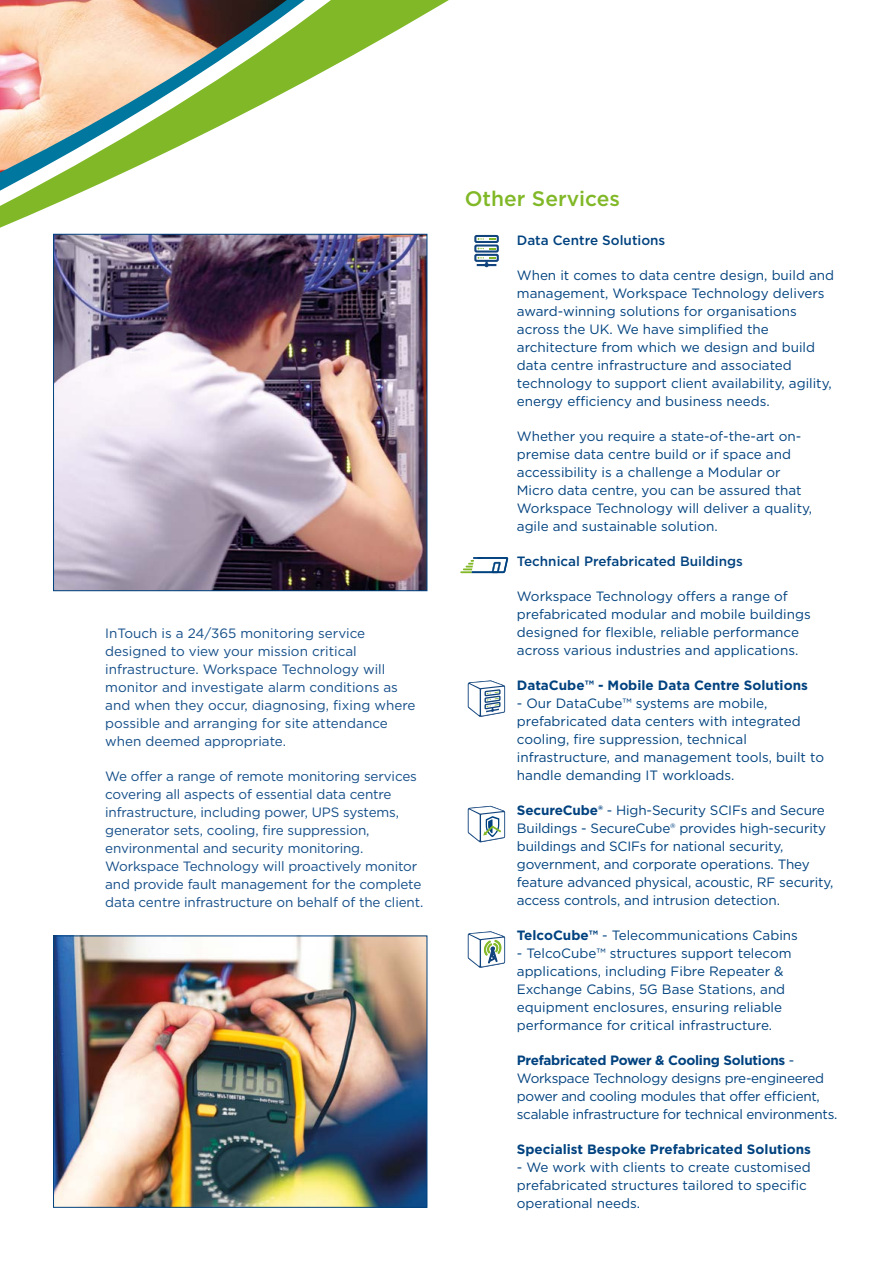
<style>
.page{position:relative;width:893px;height:1263px;background:#fff}
.page>*{position:absolute;margin:0;border:0;box-sizing:border-box;transform-origin:0 0}
.t1{font:500 21px "Gotham";color:#81b827}
.t2{font:13.5px/18px "Gotham";color:#00427f}
.t3{font:13.5px/18px "Gotham";letter-spacing:-.01em;color:#144e89}
.t4{font:13.5px/18px "Gotham";letter-spacing:-.02em;color:#00427f}
.t5{font:700 13.5px "Gotham";color:#00427f}
.t6{font:500 13.5px "Gotham";color:#00427f}
.s1{font-weight:700}
</style>
<div class="page">
<svg style="left:0;top:0;width:498px;height:268px"></svg>
<img style="left:53px;top:935px;width:375px;height:273px">
<img style="left:53px;top:233px;width:375px;height:358px">
<svg style="left:460px;top:557px;width:48px;height:16px"></svg>
<svg style="left:468px;top:680px;width:37px;height:37px"></svg>
<svg style="left:468px;top:806px;width:37px;height:36px"></svg>
<svg style="left:468px;top:931px;width:37px;height:37px"></svg>
<div style="left:474px;top:235px;width:25px;height:8px;border:2px solid #11437d"></div>
<svg style="left:478px;top:238px;width:6px;height:2px"></svg>
<svg style="left:490px;top:238px;width:6px;height:2px"></svg>
<div style="left:474px;top:244px;width:25px;height:9px;border:2px solid #11437d"></div>
<div style="left:474px;top:254px;width:25px;height:8px;border:2px solid #11437d"></div>
<svg style="left:477px;top:257px;width:19px;height:10px"></svg>
<p class="t3" style="left:105px;top:624px;width:312px">InTouch is a 24/365 monitoring service designed to view your mission critical infrastructure. Workspace Technology will monitor and investigate alarm conditions as and when they occur, diagnosing, fixing where possible and arranging for site attendance when deemed appropriate.</p>
<p class="t3" style="left:105px;top:767px;width:320px">We offer a range of remote monitoring services covering all aspects of essential data centre infrastructure, including power, UPS systems, generator sets, cooling, fire suppression, environmental and security monitoring.<br>Workspace Technology will proactively monitor and provide fault management for the complete data centre infrastructure on behalf of the client.</p>
<h1 class="t1" style="left:465px;top:185px;width:157px">Other Services</h1>
<p class="t6" style="left:517px;top:231px;width:150px">Data Centre Solutions</p>
<p class="t2" style="left:517px;top:266px;width:319px">When it comes to data centre design, build and management, Workspace Technology delivers award-winning solutions for organisations across the UK. We have simplified the architecture from which we design and build data centre infrastructure and associated technology to support client availability, agility, energy efficiency and business needs.</p>
<p class="t2" style="left:517px;top:427px;width:297px">Whether you require a state-of-the-art on&shy;premise data centre build or if space and accessibility is a challenge a Modular or Micro data centre, you can be assured that Workspace Technology will deliver a quality, agile and sustainable solution.</p>
<p class="t6" style="left:517px;top:552px;width:228px">Technical Prefabricated Buildings</p>
<p class="t2" style="left:517px;top:587px;width:295px">Workspace Technology offers a range of prefabricated modular and mobile buildings designed for flexible, reliable performance across various industries and applications.</p>
<p class="t5" style="left:517px;top:676px;width:292px">DataCube™ - Mobile Data Centre Solutions</p>
<p class="t2" style="left:517px;top:694px;width:309px">- Our DataCube™ systems are mobile, prefabricated data centers with integrated cooling, fire suppression, technical infrastructure, and management tools, built to handle demanding IT workloads.</p>
<p class="t2" style="left:517px;top:801px;width:318px"><span class="s1">SecureCube®</span> - High-Security SCIFs and Secure Buildings - SecureCube® provides high-security buildings and SCIFs for national security, government, and corporate operations. They feature advanced physical, acoustic, RF security, access controls, and intrusion detection.</p>
<p class="t2" style="left:517px;top:926px;width:283px"><span class="s1">TelcoCube™</span> - Telecommunications Cabins</p>
<p class="t2" style="left:517px;top:944px;width:276px">- TelcoCube™ structures support telecom applications, including Fibre Repeater &amp; Exchange Cabins, 5G Base Stations, and equipment enclosures, ensuring reliable performance for critical infrastructure.</p>
<p class="t4" style="left:517px;top:1051px;width:322px"><span class="s1">Prefabricated Power &amp; Cooling Solutions</span> - Workspace Technology designs pre-engineered power and cooling modules that offer efficient, scalable infrastructure for technical environments.</p>
<p class="t5" style="left:517px;top:1140px;width:296px">Specialist Bespoke Prefabricated Solutions</p>
<p class="t2" style="left:517px;top:1157px;width:295px">- We work with clients to create customised prefabricated structures tailored to specific operational needs.</p>
</div>
